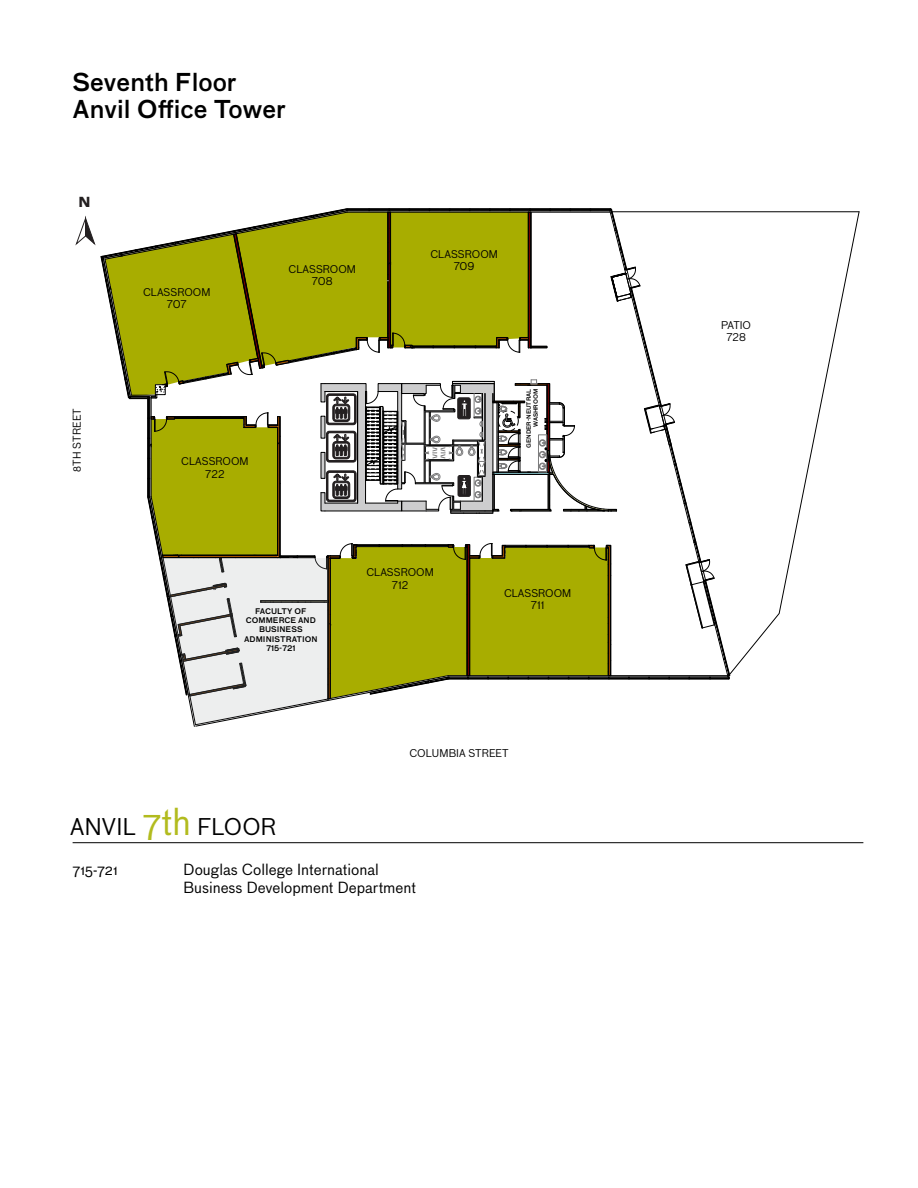
<style>
.page{position:relative;width:918px;height:1188px;background:#fff}
.page>*{position:absolute;margin:0;border:0;box-sizing:border-box;transform-origin:0 0}
.t1{font:500 24px/27px "Bau OT";color:#000}
.t2{font:22.5px "Bau OT";letter-spacing:.01em;color:#000}
.t3{font:15px/18px "Bau OT";color:#000}
.t4{font:700 13.5px "Bau OT";color:#231f20}
.t5{font:10.5px/12.5px "Bau OT";color:#000;text-align:center}
.t6{font:500 7.65px/9.1px "Bau OT";color:#000;text-align:center}
.t7{font:500 5.7px/6.9px "Bau OT";letter-spacing:-.01em;color:#000;text-align:right}
.s1{font-size:36px;color:#b2bb1e}
</style>
<div class="page">
<hr style="left:73px;top:842px;width:790px;height:1px;background:#000">
<svg style="left:730px;top:213px;width:129px;height:462px"></svg>
<hr style="left:612px;top:212px;width:247px;height:1px;background:#000">
<svg style="left:75px;top:209px;width:655px;height:518px"></svg>
<h1 class="t1" style="left:73px;top:69px;width:215px">Seventh Floor<br>Anvil Office Tower</h1>
<p class="t4" style="left:79px;top:193px;width:14px">N</p>
<p class="t5" style="left:71px;top:472px;width:65px;rotate:-90deg">8TH STREET</p>
<p class="t5" style="left:143px;top:286px;width:69px">CLASSROOM<br>707</p>
<p class="t5" style="left:289px;top:263px;width:69px">CLASSROOM<br>708</p>
<p class="t5" style="left:181px;top:455px;width:69px">CLASSROOM<br>722</p>
<p class="t5" style="left:431px;top:248px;width:69px">CLASSROOM<br>709</p>
<p class="t7" style="left:525px;top:448px;width:60px;rotate:-90deg">GENDER-NEUTRAL<br>WASHROOM</p>
<p class="t6" style="left:244px;top:607px;width:75px">FACULTY OF<br>COMMERCE AND<br>BUSINESS<br>ADMINISTRATION<br>715-721</p>
<p class="t5" style="left:366px;top:566px;width:69px">CLASSROOM<br>712</p>
<p class="t5" style="left:504px;top:587px;width:69px">CLASSROOM<br>711</p>
<h2 class="t2" style="left:70px;top:813px;width:207px">ANVIL <span class="s1">7th</span> FLOOR</h2>
<p class="t5" style="left:409px;top:747px;width:101px">COLUMBIA STREET</p>
<h3 class="t3" style="left:73px;top:860px;width:46px">715-721</h3>
<h3 class="t3" style="left:184px;top:860px;width:234px">Douglas College International<br>Business Development Department</h3>
<p class="t5" style="left:721px;top:319px;width:31px">PATIO<br>728</p>
</div>
